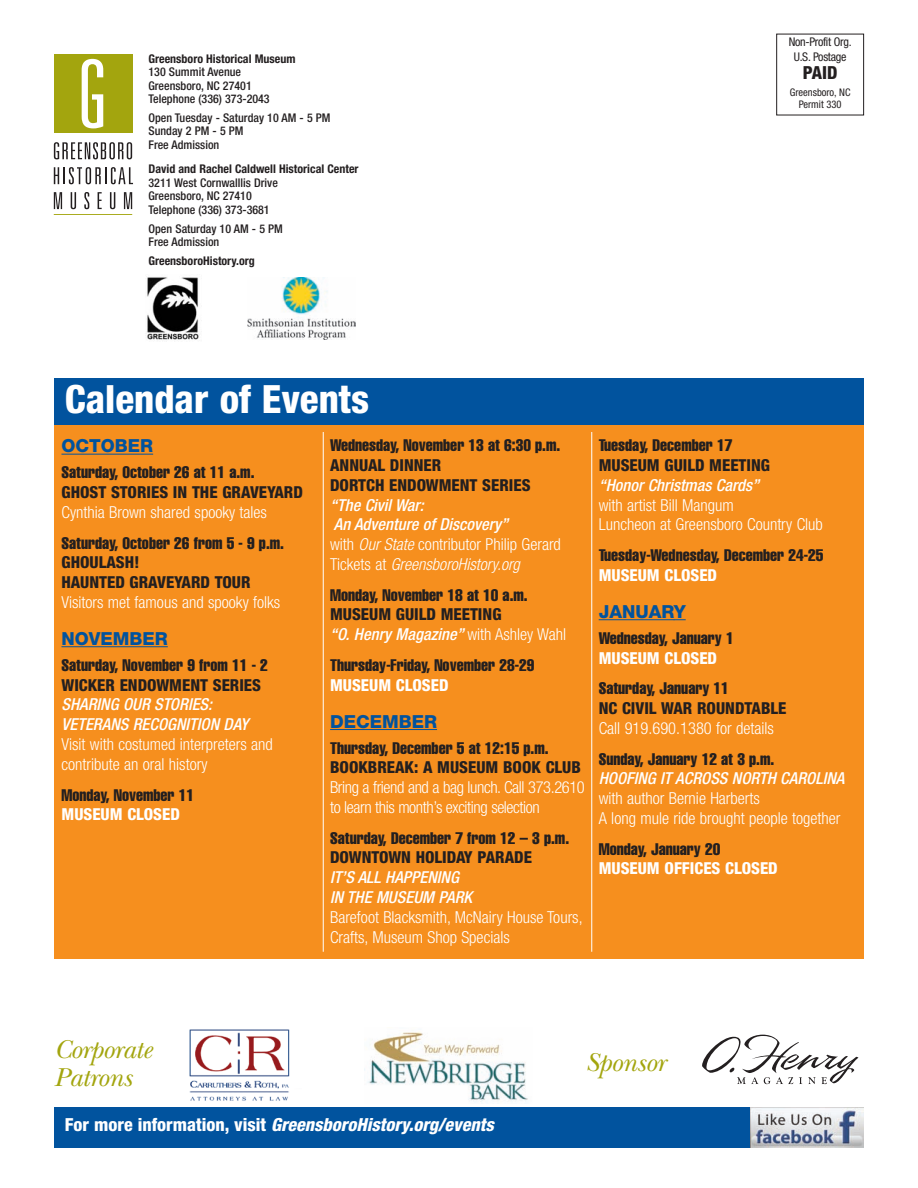
<style>
.page{position:relative;width:918px;height:1188px;background:#fff}
.page>*{position:absolute;margin:0;border:0;box-sizing:border-box;transform-origin:0 0}
.t1{font:800 condensed 39px "Helvetica Neue LT Std";color:#fff}
.t2{font:italic 27px/28.5px "New Baskerville Std";letter-spacing:-.015em;color:#a3a50e}
.t3{font:italic 800 condensed 18px "Helvetica Neue LT Std";color:#fff}
.t4{font:800 18px "Helvetica Neue LT Std";color:#01539e}
.t5{font:800 condensed 18px "Helvetica Neue LT Std";color:#231f20}
.t6{font:16.5px "Helvetica LT Std Comp";color:#231f20}
.t7{font:300 condensed 16.5px/19.8px "Helvetica Neue LT Std";color:#fff}
.t8{font:800 condensed 16.5px/19.8px "Helvetica Neue LT Std";color:#231f20}
.t9{font:italic 500 condensed 16.5px/19.8px "Helvetica Neue LT Std";color:#fff}
.t10{font:300 condensed 16.5px/19.8px "Helvetica Neue LT Std";letter-spacing:-.025em;color:#fff}
.t11{font:800 condensed 16.5px "Helvetica Neue LT Std";color:#fff}
.t12{font:500 condensed 12px/13.5px "Helvetica Neue LT Std";color:#231f20}
.t13{font:700 condensed 12px "Helvetica Neue LT Std";color:#231f20}
.t14{font:condensed 12px/14.4px "Helvetica Neue LT Std";letter-spacing:-.025em;color:#231f20;text-align:center}
.t15{font:condensed 10.5px/12.6px "Helvetica Neue LT Std";color:#231f20;text-align:center}
.s1{font-weight:300;font-style:normal}
.s2{font-weight:300}
.s3{font-weight:500;font-style:italic;color:#fff}
.s4{font-weight:300;color:#fff}
.s5{font-style:normal}
</style>
<div class="page">
<svg style="left:54px;top:142px;width:78px;height:17px"></svg>
<svg style="left:54px;top:167px;width:79px;height:17px"></svg>
<svg style="left:54px;top:192px;width:8px;height:17px"></svg>
<svg style="left:71px;top:192px;width:5px;height:17px"></svg>
<svg style="left:84px;top:192px;width:5px;height:17px"></svg>
<svg style="left:98px;top:192px;width:4px;height:17px"></svg>
<svg style="left:110px;top:192px;width:5px;height:17px"></svg>
<svg style="left:124px;top:192px;width:8px;height:17px"></svg>
<div style="left:54px;top:54px;width:78px;height:79px;background:#a3a50e"></div>
<svg style="left:82px;top:59px;width:21px;height:69px"></svg>
<hr style="left:54px;top:214px;width:78px;height:1px;background:#a3a50e">
<img style="left:146px;top:277px;width:53px;height:63px">
<div style="left:54px;top:378px;width:810px;height:47px;background:#01539e"></div>
<div style="left:776px;top:34px;width:88px;height:81px;border:1px solid #231f20"></div>
<div style="left:54px;top:1107px;width:810px;height:41px;background:#01539e"></div>
<img style="left:751px;top:1107px;width:113px;height:41px">
<img style="left:247px;top:277px;width:108px;height:62px">
<div style="left:54px;top:425px;width:810px;height:533px;background:#f68f1e"></div>
<img style="left:189px;top:1029px;width:101px;height:72px">
<img style="left:364px;top:1032px;width:164px;height:72px">
<svg style="left:702px;top:1035px;width:157px;height:49px"></svg>
<hr style="left:62px;top:454px;width:91px;height:1px;background:#01539e">
<hr style="left:62px;top:646px;width:106px;height:1px;background:#01539e">
<hr style="left:330px;top:729px;width:107px;height:1px;background:#01539e">
<hr style="left:599px;top:619px;width:75px;height:1px;background:#01539e">
<svg style="left:674px;top:619px;width:12px;height:1px"></svg>
<hr style="left:323px;top:432px;width:1px;height:520px;background:#fff">
<hr style="left:591px;top:432px;width:1px;height:520px;background:#fff">
<p class="t13" style="left:148px;top:54px;width:149px">Greensboro Historical Museum</p>
<p class="t12" style="left:148px;top:66px;width:123px">130 Summit Avenue<br>Greensboro, NC 27401<br>Telephone (336) 373-2043</p>
<p class="t12" style="left:148px;top:112px;width:184px">Open Tuesday - Saturday 10 AM - 5 PM<br>Sunday 2 PM - 5 PM<br>Free Admission</p>
<p class="t13" style="left:148px;top:165px;width:212px">David and Rachel Caldwell Historical Center</p>
<p class="t12" style="left:148px;top:177px;width:131px">3211 West Cornwalllis Drive<br>Greensboro, NC 27410<br>Telephone (336) 373-3681</p>
<p class="t12" style="left:148px;top:223px;width:136px">Open Saturday 10 AM - 5 PM<br>Free Admission</p>
<p class="t13" style="left:148px;top:256px;width:108px">GreensboroHistory.org</p>
<p class="t14" style="left:789px;top:36px;width:64px">Non-Profit Org.<br>U.S. Postage</p>
<p class="t5" style="left:803px;top:67px;width:36px">PAID</p>
<p class="t15" style="left:790px;top:87px;width:62px">Greensboro, NC<br>Permit 330</p>
<h1 class="t1" style="left:65px;top:385px;width:306px">Calendar of Events</h1>
<p class="t4" style="left:62px;top:439px;width:93px">OCTOBER</p>
<p class="t6" style="left:62px;top:467px;width:195px">Saturday, October 26 at 11 a.m.</p>
<p class="t8" style="left:62px;top:484px;width:243px">GHOST STORIES IN THE GRAVEYARD</p>
<p class="t7" style="left:62px;top:504px;width:207px">Cynthia Brown shared spooky tales</p>
<p class="t6" style="left:62px;top:537px;width:224px">Saturday, October 26 from 5 - 9 p.m.</p>
<p class="t8" style="left:62px;top:554px;width:190px">GHOULASH!<br>HAUNTED GRAVEYARD TOUR</p>
<p class="t7" style="left:62px;top:594px;width:220px">Visitors met famous and spooky folks</p>
<p class="t4" style="left:62px;top:632px;width:108px">NOVEMBER</p>
<p class="t6" style="left:62px;top:659px;width:208px">Saturday, November 9 from 11 - 2</p>
<p class="t8" style="left:62px;top:676px;width:201px">WICKER ENDOWMENT SERIES</p>
<p class="t9" style="left:62px;top:696px;width:188px">SHARING OUR STORIES:<br>VETERANS RECOGNITION DAY</p>
<p class="t7" style="left:62px;top:736px;width:213px">Visit with costumed interpreters and contribute an oral history</p>
<p class="t6" style="left:62px;top:789px;width:134px">Monday, November 11</p>
<p class="t11" style="left:62px;top:808px;width:120px">MUSEUM CLOSED</p>
<p class="t6" style="left:330px;top:440px;width:232px">Wednesday, November 13 at 6:30 p.m.</p>
<p class="t8" style="left:330px;top:457px;width:202px">ANNUAL DINNER<br>DORTCH ENDOWMENT SERIES</p>
<p class="t9" style="left:330px;top:496px;width:232px">“The Civil War:<br>An Adventure of Discovery”<br><span class="s1">with</span> <span class="s2">Our State</span> <span class="s1">contributor Philip Gerard<br>Tickets at</span> <span class="s2">GreensboroHistory.org</span></p>
<p class="t6" style="left:330px;top:589px;width:199px">Monday, November 18 at 10 a.m.</p>
<p class="t8" style="left:330px;top:606px;width:238px">MUSEUM GUILD MEETING<br><span class="s3">“O. Henry Magazine”</span> <span class="s4">with Ashley Wahl</span></p>
<p class="t6" style="left:330px;top:659px;width:206px">Thursday-Friday, November 28-29</p>
<p class="t11" style="left:330px;top:679px;width:120px">MUSEUM CLOSED</p>
<p class="t4" style="left:330px;top:715px;width:108px">DECEMBER</p>
<p class="t6" style="left:330px;top:742px;width:220px">Thursday, December 5 at 12:15 p.m.</p>
<p class="t8" style="left:330px;top:759px;width:252px">BOOKBREAK: A MUSEUM BOOK CLUB</p>
<p class="t10" style="left:330px;top:779px;width:256px">Bring a friend and a bag lunch. Call 373.2610 to learn this month’s exciting selection</p>
<p class="t6" style="left:330px;top:832px;width:241px">Saturday, December 7 from 12 – 3 p.m.</p>
<p class="t8" style="left:330px;top:849px;width:203px">DOWNTOWN HOLIDAY PARADE</p>
<p class="t9" style="left:330px;top:869px;width:143px">IT’S ALL HAPPENING<br>IN THE MUSEUM PARK</p>
<p class="t7" style="left:330px;top:909px;width:254px">Barefoot Blacksmith, McNairy House Tours,<br>Crafts, Museum Shop Specials</p>
<p class="t6" style="left:599px;top:440px;width:135px">Tuesday, December 17</p>
<p class="t8" style="left:599px;top:457px;width:173px">MUSEUM GUILD MEETING</p>
<p class="t9" style="left:599px;top:477px;width:162px">“Honor Christmas Cards”</p>
<p class="t7" style="left:599px;top:496px;width:226px">with artist Bill Mangum<br>Luncheon at Greensboro Country Club</p>
<p class="t6" style="left:599px;top:549px;width:226px">Tuesday-Wednesday, December 24-25</p>
<p class="t11" style="left:599px;top:569px;width:120px">MUSEUM CLOSED</p>
<p class="t4" style="left:599px;top:605px;width:89px">JANUARY</p>
<p class="t6" style="left:599px;top:632px;width:137px">Wednesday, January 1</p>
<p class="t11" style="left:599px;top:652px;width:120px">MUSEUM CLOSED</p>
<p class="t6" style="left:599px;top:683px;width:132px">Saturday, January 11</p>
<p class="t8" style="left:599px;top:700px;width:189px">NC CIVIL WAR ROUNDTABLE</p>
<p class="t7" style="left:599px;top:720px;width:177px">Call 919.690.1380 for details</p>
<p class="t6" style="left:599px;top:753px;width:177px">Sunday, January 12 at 3 p.m.</p>
<p class="t9" style="left:599px;top:770px;width:247px">HOOFING IT ACROSS NORTH CAROLINA</p>
<p class="t7" style="left:599px;top:790px;width:243px">with author Bernie Harberts<br>A long mule ride brought people together</p>
<p class="t6" style="left:599px;top:843px;width:123px">Monday, January 20</p>
<p class="t11" style="left:599px;top:862px;width:181px">MUSEUM OFFICES CLOSED</p>
<h2 class="t2" style="left:54px;top:1038px;width:99px">Corporate<br>Patrons</h2>
<p class="t3" style="left:65px;top:1118px;width:430px"><span class="s5">For more information, visit</span> GreensboroHistory.org/events</p>
<h2 class="t2" style="left:586px;top:1052px;width:81px">Sponsor</h2>
</div>
